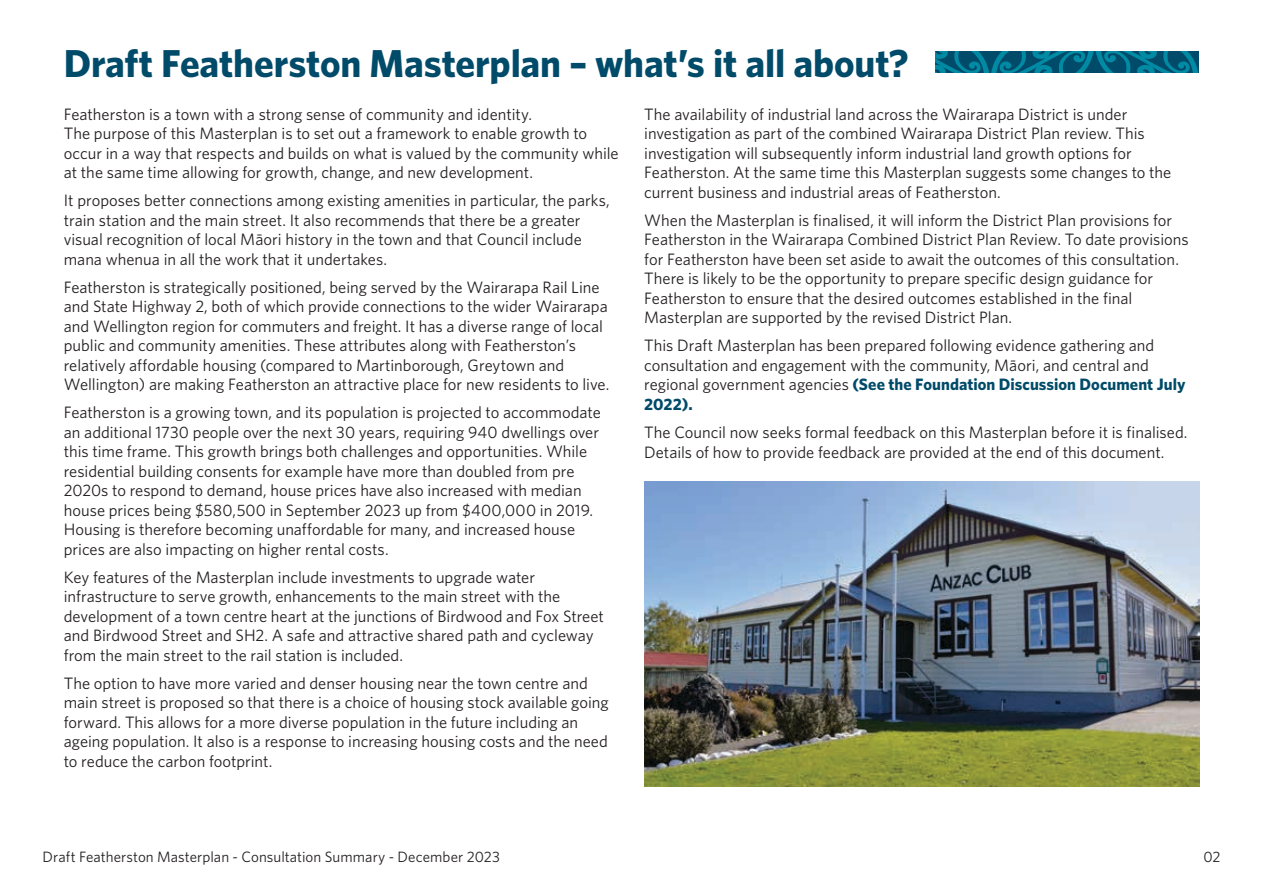
<style>
.page{position:relative;width:1263px;height:893px;background:#fff}
.page>*{position:absolute;margin:0;border:0;box-sizing:border-box;transform-origin:0 0}
.t1{font:700 39px "Whitney";letter-spacing:-.005em;color:#004b69}
.t2{font:16.5px/19.5px "Whitney";color:#231f20}
.t3{font:15px "Whitney";letter-spacing:.005em;color:#231f20}
.s1{font-weight:700;color:#004b69}
</style>
<div class="page">
<svg style="left:935px;top:51px;width:264px;height:22px;background:#006682"></svg>
<img style="left:644px;top:481px;width:555px;height:306px">
<h1 class="t1" style="left:64px;top:37px;width:846px">Draft Featherston Masterplan – what’s it all about?</h1>
<p class="t2" style="left:64px;top:104px;width:556px">Featherston is a town with a strong sense of community and identity.<br>The purpose of this Masterplan is to set out a framework to enable growth to occur in a way that respects and builds on what is valued by the community while at the same time allowing for growth, change, and new development.</p>
<p class="t2" style="left:64px;top:190px;width:547px">It proposes better connections among existing amenities in particular, the parks, train station and the main street. It also recommends that there be a greater visual recognition of local Māori history in the town and that Council include mana whenua in all the work that it undertakes.</p>
<p class="t2" style="left:64px;top:277px;width:547px">Featherston is strategically positioned, being served by the Wairarapa Rail Line and State Highway 2, both of which provide connections to the wider Wairarapa and Wellington region for commuters and freight. It has a diverse range of local public and community amenities. These attributes along with Featherston’s relatively affordable housing (compared to Martinborough, Greytown and Wellington) are making Featherston an attractive place for new residents to live.</p>
<p class="t2" style="left:64px;top:402px;width:539px">Featherston is a growing town, and its population is projected to accommodate an additional 1730 people over the next 30 years, requiring 940 dwellings over this time frame. This growth brings both challenges and opportunities. While residential building consents for example have more than doubled from pre 2020s to respond to demand, house prices have also increased with median house prices being $580,500 in September 2023 up from $400,000 in 2019.<br>Housing is therefore becoming unaffordable for many, and increased house prices are also impacting on higher rental costs.</p>
<p class="t2" style="left:64px;top:567px;width:542px">Key features of the Masterplan include investments to upgrade water infrastructure to serve growth, enhancements to the main street with the development of a town centre heart at the junctions of Birdwood and Fox Street and Birdwood Street and SH2. A safe and attractive shared path and cycleway from the main street to the rail station is included.</p>
<p class="t2" style="left:64px;top:673px;width:546px">The option to have more varied and denser housing near the town centre and main street is proposed so that there is a choice of housing stock available going forward. This allows for a more diverse population in the future including an ageing population. It also is a response to increasing housing costs and the need to reduce the carbon footprint.</p>
<p class="t2" style="left:644px;top:104px;width:529px">The availability of industrial land across the Wairarapa District is under investigation as part of the combined Wairarapa District Plan review. This investigation will subsequently inform industrial land growth options for Featherston. At the same time this Masterplan suggests some changes to the current business and industrial areas of Featherston.</p>
<p class="t2" style="left:644px;top:210px;width:546px">When the Masterplan is finalised, it will inform the District Plan provisions for Featherston in the Wairarapa Combined District Plan Review. To date provisions for Featherston have been set aside to await the outcomes of this consultation.<br>There is likely to be the opportunity to prepare specific design guidance for Featherston to ensure that the desired outcomes established in the final Masterplan are supported by the revised District Plan.</p>
<p class="t2" style="left:644px;top:335px;width:543px">This Draft Masterplan has been prepared following evidence gathering and consultation and engagement with the community, Māori, and central and regional government agencies <span class="s1">(See the Foundation Discussion Document July 2022).</span></p>
<p class="t2" style="left:644px;top:422px;width:545px">The Council now seeks formal feedback on this Masterplan before it is finalised.<br>Details of how to provide feedback are provided at the end of this document.</p>
<p class="t3" style="left:43px;top:847px;width:459px">Draft Featherston Masterplan - Consultation Summary - December 2023</p>
<p class="t3" style="left:1203px;top:847px;width:19px">02</p>
</div>
